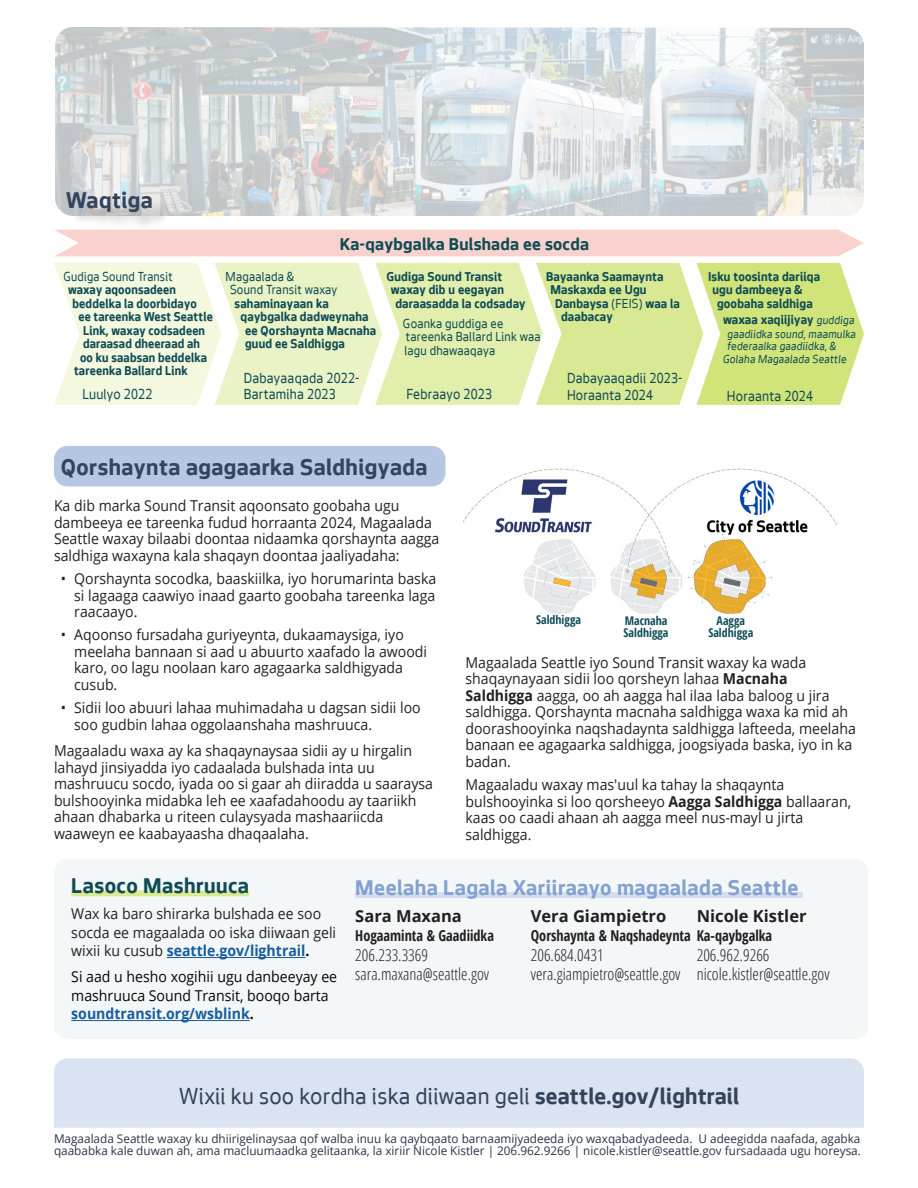
<style>
.page{position:relative;width:918px;height:1188px;background:#fff}
.page>*{position:absolute;margin:0;border:0;box-sizing:border-box;transform-origin:0 0}
.body{font:24px "Seattle Text";letter-spacing:.01em;color:#34435c}
.body-2{font:24px "Seattle Text";letter-spacing:.01em;color:#34425c}
.random{font:700 24px "Seattle Text";letter-spacing:.02em;color:#34445d}
.body-3{font:700 22.5px "Seattle Text";letter-spacing:.02em;color:#84a2d1}
.body-4{font:700 22.5px "Seattle Text";letter-spacing:.02em;color:#0f4c56}
.t1{font:700 18px "Seattle Text";letter-spacing:.015em;color:#0f4c56}
.body-5{font:300 condensed 16.5px/19.5px "Open Sans";color:#231f20}
.body-6{font:700 16.5px "Open Sans";color:#231f20}
.body-7{font:15px/16.5px "Open Sans";color:#231f20;scale:.94 1}
.t2{font:15px/16.5px "Seattle Text";letter-spacing:.015em;color:#0f4c56;scale:.95 1}
.body-8{font:15px/18.8px "Open Sans";color:#040503;scale:.94 1}
.body-9{font:700 condensed 15px "Open Sans";color:#231f20;scale:.95 1}
.t3{font:700 13.5px "Seattle Text";letter-spacing:.015em;color:#0f4c56;scale:.95 1}
.t4{font:700 13.5px "Seattle Text";letter-spacing:.015em;color:#0f4c56;scale:.93 1}
.t5{font:13.5px/13.5px "Seattle Text";letter-spacing:.015em;color:#0f4c56;scale:.95 1}
.t6{font:13.5px "Seattle Text";letter-spacing:.015em;color:#0f4c56;scale:.93 1}
.body-10{font:12px/12px "Open Sans";color:#26344a}
.t7{font:italic 12px/12px "Seattle Text";letter-spacing:.015em;color:#0f4c56;scale:.95 1}
.Paragraph_Style_1{font:700 condensed 12px/12px "Open Sans";color:#0f4c56}
.s1{font-weight:400}
.s2{font-weight:400;font-style:italic;font-size:12px}
.s3{font-weight:700}
.s4{font-weight:700;color:#175d9e}
.s5{font-weight:700;color:#040503}
</style>
<div class="page">
<img style="left:55px;top:27px;width:809px;height:189px">
<div style="left:70px;top:195px;width:101px;height:36px;background:#231f20;opacity:.25"></div>
<div style="left:54px;top:1058px;width:810px;height:70px;background:#dae3f1"></div>
<div style="left:54px;top:446px;width:392px;height:40px;background:#b5c7e3;border-radius:14px"></div>
<div style="left:55px;top:230px;width:809px;height:26px;background:#fad2cd"></div>
<svg style="left:54px;top:263px;width:810px;height:142px;background:#e5efb5"></svg>
<div style="left:54px;top:859px;width:814px;height:180px;background:#f4f7f8;border-radius:14px"></div>
<div style="left:71px;top:890px;width:178px;height:6px;background:#d9ea93"></div>
<hr style="left:167px;top:957px;width:139px;height:1px;background:#175d9e">
<hr style="left:71px;top:1020px;width:179px;height:1px;background:#175d9e">
<div style="left:355px;top:892px;width:448px;height:6px;background:#d4deef"></div>
<img style="left:463px;top:468px;width:374px;height:147px">
<p class="random" style="left:66px;top:184px;width:88px">Waqtiga</p>
<p class="t1" style="left:340px;top:231px;width:251px">Ka-qaybgalka Bulshada ee socda</p>
<p class="t6" style="left:64px;top:267px;width:119px">Gudiga Sound Transit</p>
<p class="t4" style="left:68px;top:280px;width:117px">waxay aqoonsadeen</p>
<p class="t4" style="left:73px;top:294px;width:135px">beddelka la doorbidayo</p>
<p class="t4" style="left:79px;top:307px;width:146px">ee tareenka West Seattle</p>
<p class="t4" style="left:83px;top:321px;width:133px">Link, waxay codsadeen</p>
<p class="t4" style="left:83px;top:334px;width:127px">daraasad dheeraad ah</p>
<p class="t4" style="left:80px;top:348px;width:138px">oo ku saabsan beddelka</p>
<p class="t4" style="left:74px;top:361px;width:124px">tareenka Ballard Link</p>
<p class="t5" style="left:226px;top:269px;width:74px">Magaalada &amp;</p>
<p class="t5" style="left:230px;top:282px;width:114px">Sound Transit waxay</p>
<p class="t3" style="left:235px;top:294px;width:101px">sahaminayaan ka</p>
<p class="t3" style="left:241px;top:307px;width:136px">qaybgalka dadweynaha</p>
<p class="t3" style="left:245px;top:321px;width:140px">ee Qorshaynta Macnaha</p>
<p class="t3" style="left:245px;top:334px;width:107px">guud ee Saldhigga</p>
<p class="t2" style="left:244px;top:369px;width:123px">Dabayaaqada 2022-</p>
<p class="t2" style="left:82px;top:386px;width:75px">Luulyo 2022</p>
<p class="t2" style="left:244px;top:386px;width:98px">Bartamiha 2023</p>
<p class="t3" style="left:386px;top:267px;width:123px">Gudiga Sound Transit</p>
<p class="t3" style="left:391px;top:280px;width:121px">waxay dib u eegayan</p>
<p class="t3" style="left:395px;top:294px;width:139px">daraasadda la codsaday</p>
<p class="t5" style="left:403px;top:316px;width:147px">Goanka guddiga ee tareenka Ballard Link waa lagu dhawaaqaya</p>
<p class="t3" style="left:546px;top:267px;width:125px">Bayaanka Saamaynta</p>
<p class="t3" style="left:550px;top:280px;width:103px">Maskaxda ee Ugu</p>
<p class="t3" style="left:555px;top:294px;width:133px">Danbaysa <span class="s1">(FEIS)</span> waa la</p>
<p class="t3" style="left:561px;top:307px;width:56px">daabacay</p>
<p class="t2" style="left:406px;top:386px;width:92px">Febraayo 2023</p>
<p class="t2" style="left:567px;top:369px;width:123px">Dabayaaqadii 2023-<br>Horaanta 2024</p>
<p class="t3" style="left:708px;top:267px;width:119px">Isku toosinta dariiqa</p>
<p class="t3" style="left:712px;top:280px;width:96px">ugu dambeeya &amp;</p>
<p class="t3" style="left:717px;top:294px;width:102px">goobaha saldhiga</p>
<p class="t3" style="left:723px;top:310px;width:140px">waxaa xaqiijiyay <span class="s2">guddiga</span></p>
<p class="t7" style="left:728px;top:327px;width:137px">gaadiidka sound, maamulka federaalka gaadiidka, &amp;</p>
<p class="t7" style="left:723px;top:353px;width:132px">Golaha Magaalada Seattle</p>
<p class="t2" style="left:727px;top:387px;width:92px">Horaanta 2024</p>
<p class="random" style="left:61px;top:450px;width:368px">Qorshaynta agagaarka Saldhigyada</p>
<p class="body-7" style="left:54px;top:497px;width:411px">Ka dib marka Sound Transit aqoonsato goobaha ugu dambeeya ee tareenka fudud horraanta 2024, Magaalada Seattle waxay bilaabi doontaa nidaamka qorshaynta aagga saldhiga waxayna kala shaqayn doontaa jaaliyadaha:</p>
<p class="body-7" style="left:74px;top:570px;width:387px;text-align:justify;text-indent:-14px">• Qorshaynta socodka, baaskiilka, iyo horumarinta baska si lagaaga caawiyo inaad gaarto goobaha tareenka laga raacaayo.</p>
<p class="body-7" style="left:74px;top:626px;width:377px;text-indent:-14px">• Aqoonso fursadaha guriyeynta, dukaamaysiga, iyo meelaha bannaan si aad u abuurto xaafado la awoodi karo, oo lagu noolaan karo agagaarka saldhigyada cusub.</p>
<p class="body-7" style="left:74px;top:699px;width:370px;text-indent:-14px">• Sidii loo abuuri lahaa muhimadaha u dagsan sidii loo soo gudbin lahaa oggolaanshaha mashruuca.</p>
<p class="body-7" style="left:54px;top:742px;width:405px">Magaaladu waxa ay ka shaqaynaysaa sidii ay u hirgalin lahayd jinsiyadda iyo cadaalada bulshada inta uu mashruucu socdo, iyada oo si gaar ah diiradda u saaraysa bulshooyinka midabka leh ee xaafadahoodu ay taariikh ahaan dhabarka u riteen culaysyada mashaariicda waaweyn ee kaabayaasha dhaqaalaha.</p>
<p class="Paragraph_Style_1" style="left:536px;top:614px;width:46px">Saldhigga</p>
<p class="Paragraph_Style_1" style="left:624px;top:614px;width:46px">Macnaha<br>Saldhigga</p>
<p class="Paragraph_Style_1" style="left:708px;top:614px;width:46px;text-align:center">Aagga<br>Saldhigga</p>
<p class="body-7" style="left:465px;top:654px;width:417px">Magaalada Seattle iyo Sound Transit waxay ka wada shaqaynayaan sidii loo qorsheyn lahaa <span class="s3">Macnaha Saldhigga</span> aagga, oo ah aagga hal ilaa laba baloog u jira saldhigga. Qorshaynta macnaha saldhigga waxa ka mid ah doorashooyinka naqshadaynta saldhigga lafteeda, meelaha banaan ee agagaarka saldhigga, joogsiyada baska, iyo in ka badan.</p>
<p class="body-7" style="left:465px;top:776px;width:412px">Magaaladu waxay mas'uul ka tahay la shaqaynta bulshooyinka si loo qorsheeyo <span class="s3">Aagga Saldhigga</span> ballaaran, kaas oo caadi ahaan ah aagga meel nus-mayl u jirta saldhigga.</p>
<p class="body-4" style="left:71px;top:871px;width:179px">Lasoco Mashruuca</p>
<p class="body-7" style="left:71px;top:904px;width:283px;line-height:18.8px">Wax ka baro shirarka bulshada ee soo socda ee magaalada oo iska diiwaan geli wixii ku cusub <span class="s4">seattle.gov/lightrail</span><span class="s5">.</span></p>
<p class="body-8" style="left:71px;top:967px;width:284px">Si aad u hesho xogihii ugu danbeeyay ee mashruuca Sound Transit, booqo barta <span class="s4">soundtransit.org/wsblink</span><span class="s3">.</span></p>
<p class="body-3" style="left:355px;top:872px;width:445px">Meelaha Lagala Xariiraayo magaalada Seattle</p>
<p class="body-6" style="left:355px;top:904px;width:108px">Sara Maxana</p>
<p class="body-9" style="left:355px;top:925px;width:148px">Hogaaminta &amp; Gaadiidka</p>
<p class="body-5" style="left:355px;top:944px;width:135px">206.233.3369 sara.maxana@seattle.gov</p>
<p class="body-6" style="left:531px;top:904px;width:137px">Vera Giampietro</p>
<p class="body-9" style="left:531px;top:925px;width:256px">Qorshaynta &amp; Naqshadeynta Ka-qaybgalka</p>
<p class="body-5" style="left:531px;top:944px;width:151px">206.684.0431 vera.giampietro@seattle.gov</p>
<p class="body-6" style="left:697px;top:904px;width:111px">Nicole Kistler</p>
<p class="body-5" style="left:697px;top:944px;width:134px">206.962.9266 nicole.kistler@seattle.gov</p>
<p class="body-2" style="left:232px;top:1072px;width:456px">Xog dheeri ah ka fiiri bart <span class="s3">seattle.gov/lightrail</span></p>
<p class="body" style="left:179px;top:1080px;width:562px">Wixii ku soo kordha iska diiwaan geli <span class="s3">seattle.gov/lightrail</span></p>
<p class="body-10" style="left:54px;top:1132px;width:808px">Magaalada Seattle waxay ku dhiirigelinaysaa qof walba inuu ka qaybqaato barnaamijyadeeda iyo waxqabadyadeeda. U adeegidda naafada, agabka qaababka kale duwan ah, ama macluumaadka gelitaanka, la xiriir Nicole Kistler | 206.962.9266 | nicole.kistler@seattle.gov fursadaada ugu horeysa.</p>
</div>
